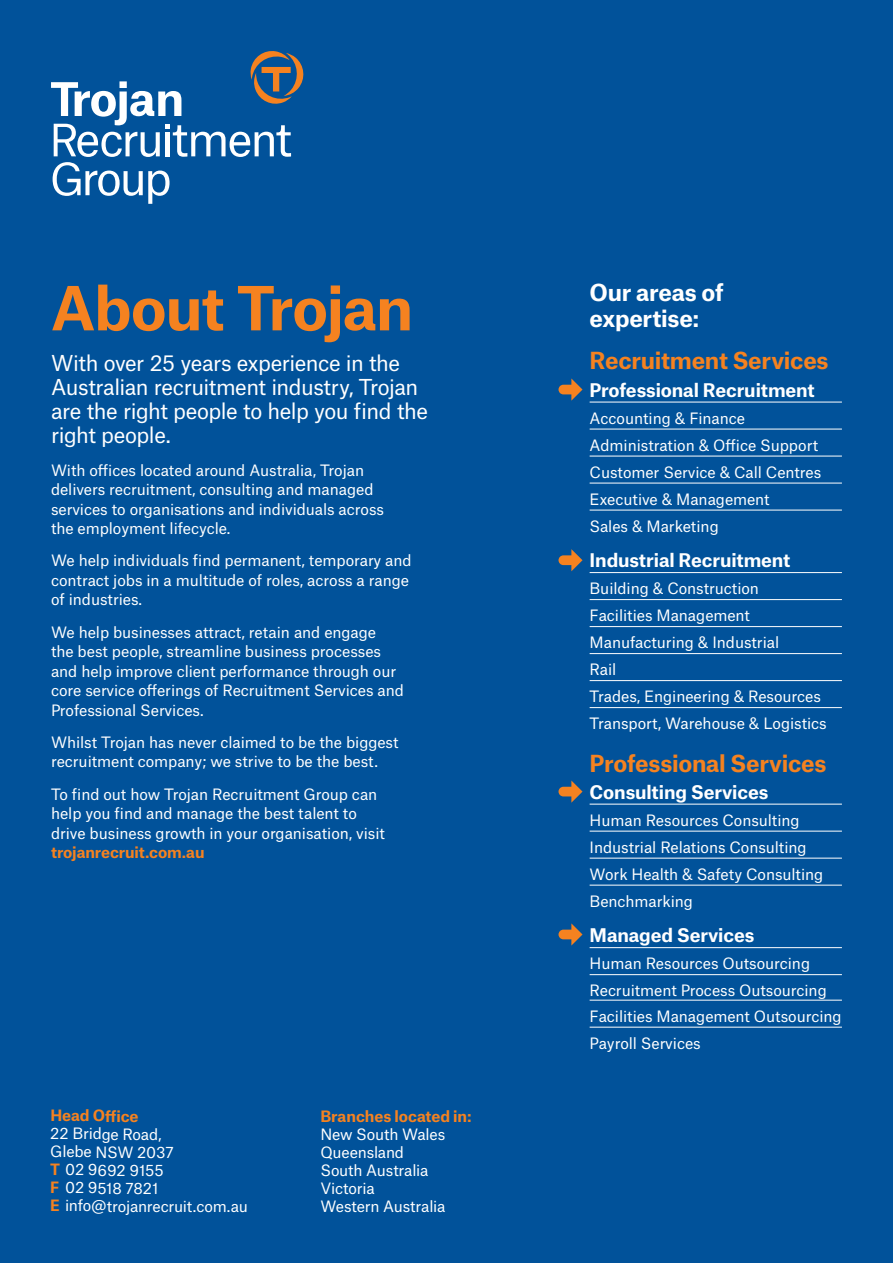
<style>
.page{position:relative;width:893px;height:1263px;background:#01529a}
.page>*{position:absolute;margin:0;border:0;box-sizing:border-box;transform-origin:0 0}
.t1{font:700 58.05px "Atlas Grotesk";letter-spacing:-.02em;color:#f58220}
.t2{font:700 22.5px "Atlas Grotesk";letter-spacing:-.01em;color:#f58220}
.t3{font:700 22.5px/25.5px "Atlas Grotesk";letter-spacing:-.01em;color:#fff}
.t4{font:21px/24px "Atlas Grotesk";letter-spacing:-.025em;color:#fff}
.t5{font:700 18px "Atlas Grotesk";letter-spacing:-.005em;color:#fff}
.t6{font:15px/27px "Atlas Grotesk";letter-spacing:-.005em;color:#fff}
.s1{font-weight:700;color:#f58220}
</style>
<div class="page">
<hr style="left:590px;top:402px;width:252px;height:1px;background:#fff">
<hr style="left:590px;top:429px;width:252px;height:1px;background:#fff">
<hr style="left:590px;top:456px;width:252px;height:1px;background:#fff">
<hr style="left:590px;top:483px;width:252px;height:1px;background:#fff">
<hr style="left:590px;top:510px;width:252px;height:1px;background:#fff">
<hr style="left:590px;top:572px;width:252px;height:1px;background:#fff">
<hr style="left:590px;top:599px;width:252px;height:1px;background:#fff">
<hr style="left:590px;top:626px;width:252px;height:1px;background:#fff">
<hr style="left:590px;top:653px;width:252px;height:1px;background:#fff">
<hr style="left:590px;top:680px;width:252px;height:1px;background:#fff">
<hr style="left:590px;top:707px;width:252px;height:1px;background:#fff">
<hr style="left:590px;top:804px;width:252px;height:1px;background:#fff">
<hr style="left:590px;top:831px;width:252px;height:1px;background:#fff">
<hr style="left:590px;top:858px;width:252px;height:1px;background:#fff">
<hr style="left:590px;top:885px;width:252px;height:1px;background:#fff">
<hr style="left:590px;top:947px;width:252px;height:1px;background:#fff">
<hr style="left:590px;top:974px;width:252px;height:1px;background:#fff">
<hr style="left:590px;top:1000px;width:252px;height:1px;background:#fff">
<hr style="left:590px;top:1027px;width:252px;height:1px;background:#fff">
<svg style="left:51px;top:51px;width:253px;height:153px"></svg>
<svg style="left:558px;top:549px;width:24px;height:22px"></svg>
<svg style="left:558px;top:378px;width:24px;height:23px"></svg>
<svg style="left:558px;top:780px;width:24px;height:23px"></svg>
<svg style="left:558px;top:923px;width:24px;height:22px"></svg>
<p class="t1" style="left:51px;top:261px;width:364px">About Trojan</p>
<p class="t4" style="left:51px;top:349px;width:379px">With over 25 years experience in the<br>Australian recruitment industry, Trojan are the right people to help you find the right people.</p>
<p class="t6" style="left:51px;top:459px;width:334px;line-height:19.5px">With offices located around Australia, Trojan delivers recruitment, consulting and managed services to organisations and individuals across the employment lifecycle.</p>
<p class="t6" style="left:51px;top:549px;width:362px;line-height:19.5px">We help individuals find permanent, temporary and contract jobs in a multitude of roles, across a range of industries.</p>
<p class="t6" style="left:51px;top:621px;width:354px;line-height:19.5px">We help businesses attract, retain and engage<br>the best people, streamline business processes and help improve client performance through our core service offerings of Recruitment Services and Professional Services.</p>
<p class="t6" style="left:51px;top:731px;width:349px;line-height:19.5px">Whilst Trojan has never claimed to be the biggest recruitment company; we strive to be the best.</p>
<p class="t6" style="left:51px;top:783px;width:335px;line-height:19.5px">To find out how Trojan Recruitment Group can help you find and manage the best talent to drive business growth in your organisation, visit <span class="s1">trojanrecruit.com.au</span></p>
<p class="t6" style="left:50px;top:1105px;width:199px;line-height:18px"><span class="s1">Head Office<br></span>22 Bridge Road,<br>Glebe NSW 2037<br><span class="s1">T</span> 02 9692 9155<br><span class="s1">F</span> 02 9518 7821<br><span class="s1">E</span> info@trojanrecruit.com.au</p>
<p class="t6" style="left:320px;top:1106px;width:153px;line-height:18px"><span class="s1">Branches located in:<br></span>New South Wales<br>Queensland<br>South Australia<br>Victoria<br>Western Australia</p>
<p class="t3" style="left:590px;top:278px;width:135px">Our areas of expertise:</p>
<p class="t2" style="left:590px;top:342px;width:241px">Recruitment Services</p>
<p class="t5" style="left:590px;top:375px;width:227px">Professional Recruitment</p>
<p class="t6" style="left:590px;top:403px;width:233px">Accounting &amp; Finance<br>Administration &amp; Office Support<br>Customer Service &amp; Call Centres<br>Executive &amp; Management<br>Sales &amp; Marketing</p>
<p class="t5" style="left:590px;top:545px;width:202px">Industrial Recruitment</p>
<p class="t6" style="left:590px;top:573px;width:239px">Building &amp; Construction<br>Facilities Management<br>Manufacturing &amp; Industrial<br>Rail<br>Trades, Engineering &amp; Resources<br>Transport, Warehouse &amp; Logistics</p>
<p class="t2" style="left:590px;top:744px;width:238px">Professional Services</p>
<p class="t5" style="left:590px;top:777px;width:180px">Consulting Services</p>
<p class="t6" style="left:590px;top:805px;width:235px">Human Resources Consulting<br>Industrial Relations Consulting<br>Work Health &amp; Safety Consulting<br>Benchmarking</p>
<p class="t5" style="left:590px;top:920px;width:166px">Managed Services</p>
<p class="t6" style="left:590px;top:948px;width:239px">Human Resources Outsourcing<br>Recruitment Process Outsourcing</p>
<p class="t6" style="left:590px;top:1001px;width:254px">Facilities Management Outsourcing<br>Payroll Services</p>
</div>
